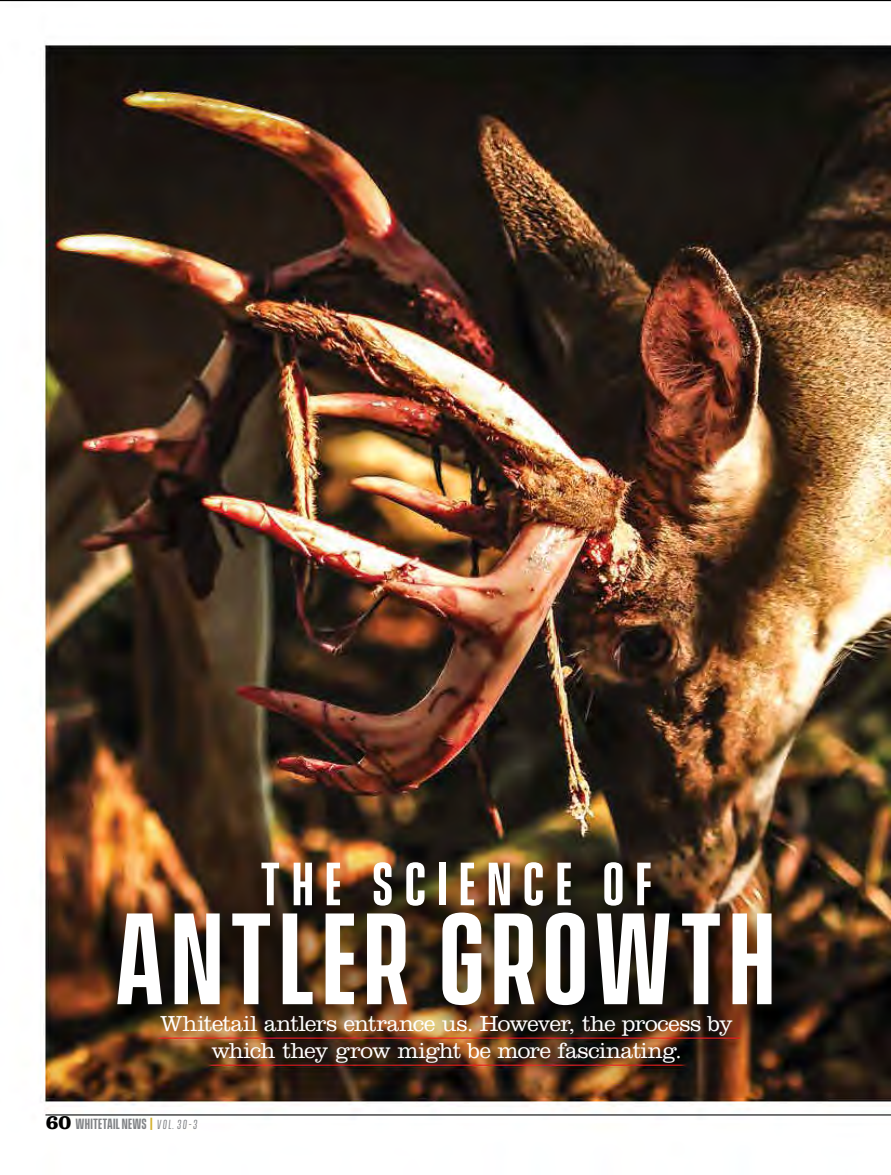
<style>
.page{position:relative;width:891px;height:1175px;background:#fff}
.page>*{position:absolute;margin:0;border:0;box-sizing:border-box;transform-origin:0 0}
.t1{font:600 118.35px "Vanguard CF";letter-spacing:.05em;color:#fff}
.t2{font:600 55.5px "Vanguard CF";letter-spacing:.2em;color:#fff}
.t3{font:300 22.5px/27px "Clarendon LT Std";letter-spacing:-.025em;color:#fff;text-align:center}
.t4{font:600 13.5px "Vanguard CF";letter-spacing:.015em;color:#808285}
.s1{font-family:"Clarendon LT Std";font-weight:700;font-size:21px;color:#000}
.s2{color:#d4b02a}
.s3{font-weight:400;font-size:12px}
</style>
<div class="page">
<img style="left:0;top:1px;width:891px;height:1115px">
<h2 class="t2" style="left:260px;top:852px;width:394px">THE SCIENCE OF</h2>
<h1 class="t1" style="left:115px;top:891px;width:662px">ANTLER GROWTH</h1>
<p class="t3" style="left:160px;top:1010px;width:574px">Whitetail antlers entrance us. However, the process by which they grow might be more fascinating.</p>
<p class="t4" style="left:46px;top:1116px;width:154px"><span class="s1">60</span> WHITETAIL NEWS <span class="s2">|</span> <span class="s3">Vol. 30-3</span></p>
</div>
